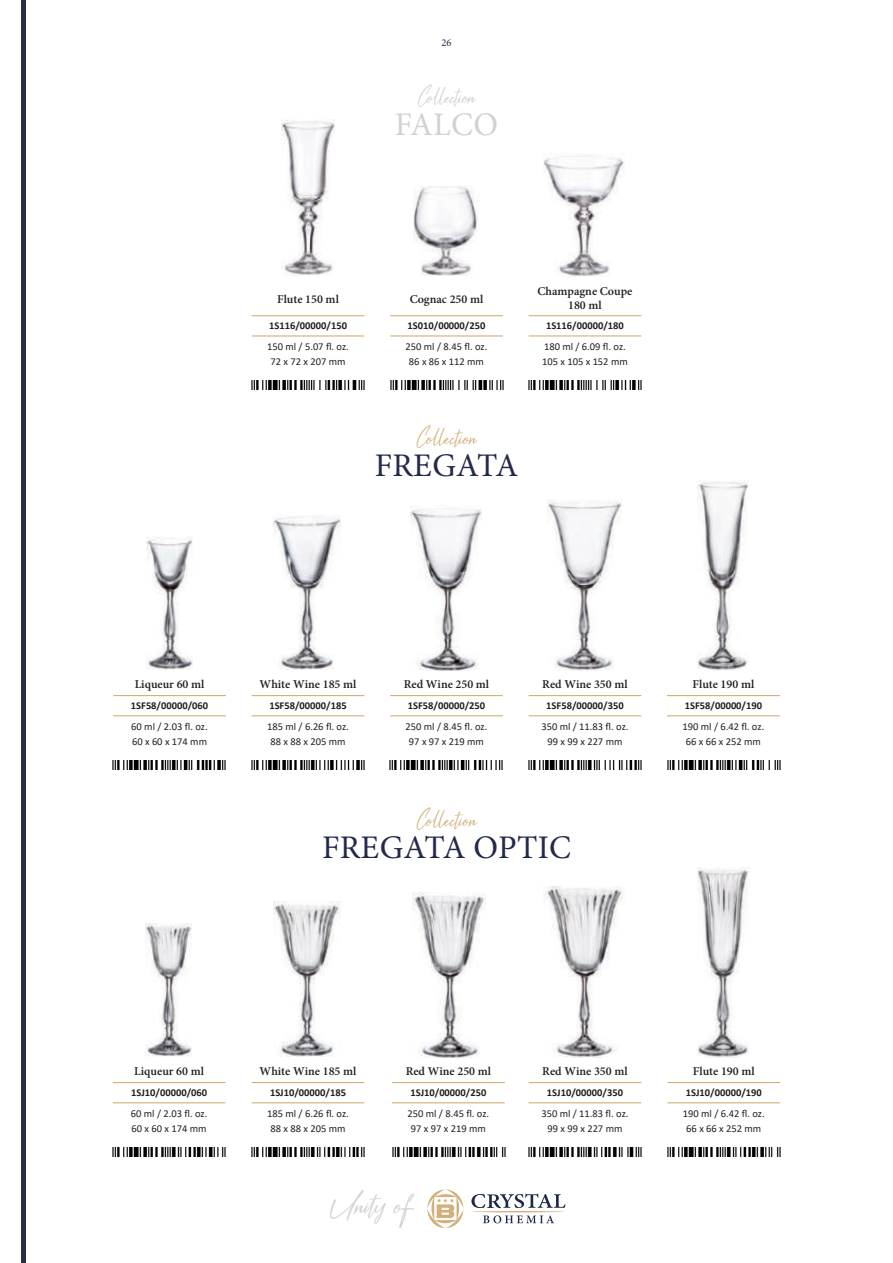
<style>
.page{position:relative;width:893px;height:1263px;background:#fff}
.page>*{position:absolute;margin:0;border:0;box-sizing:border-box;transform-origin:0 0}
.t1{font:40.35px "Black Pen";color:#d1d2d4}
.t2{font:33px "Minion Pro";letter-spacing:.01em;color:#22294b}
.t3{font:33px "Minion Pro";letter-spacing:.005em;color:#d1d2d4}
.t4{font:30px "Black Pen";color:#d2b07b}
.t5{font:30px "Black Pen";letter-spacing:-.01em;color:#d1d2d4}
.t6{font:600 12px/14.4px "Minion Pro";color:#231f20;text-align:center}
.t7{font:10.5px/14.7px "Calibri";color:#231f20;text-align:center}
.t8{font:700 10.5px "Calibri";color:#231f20}
.t9{font:10.5px "Minion Pro";color:#22294b}
</style>
<div class="page">
<svg style="left:427px;top:1189px;width:36px;height:39px"></svg>
<svg style="left:471px;top:1194px;width:94px;height:29px"></svg>
<hr style="left:22px;top:0;width:4px;height:1263px;background:#2b2b4a">
<img style="left:413px;top:186px;width:64px;height:89px">
<hr style="left:390px;top:315px;width:113px;height:1px;background:#d2b07b">
<hr style="left:390px;top:335px;width:113px;height:2px;background:#d2b07b">
<img style="left:281px;top:120px;width:54px;height:155px">
<hr style="left:252px;top:315px;width:112px;height:1px;background:#d2b07b">
<hr style="left:252px;top:335px;width:112px;height:2px;background:#d2b07b">
<img style="left:544px;top:155px;width:80px;height:121px">
<hr style="left:529px;top:315px;width:112px;height:1px;background:#d2b07b">
<hr style="left:529px;top:335px;width:112px;height:1px;background:#d2b07b">
<img style="left:528px;top:381px;width:113px;height:9px">
<img style="left:390px;top:381px;width:113px;height:9px">
<img style="left:252px;top:381px;width:113px;height:9px">
<img style="left:411px;top:508px;width:70px;height:162px">
<hr style="left:390px;top:695px;width:113px;height:1px;background:#d2b07b">
<hr style="left:390px;top:715px;width:113px;height:1px;background:#d2b07b">
<img style="left:548px;top:499px;width:74px;height:171px">
<hr style="left:529px;top:695px;width:112px;height:1px;background:#d2b07b">
<hr style="left:529px;top:715px;width:112px;height:1px;background:#d2b07b">
<img style="left:274px;top:516px;width:67px;height:153px">
<hr style="left:252px;top:695px;width:112px;height:1px;background:#d2b07b">
<hr style="left:252px;top:715px;width:112px;height:1px;background:#d2b07b">
<img style="left:146px;top:536px;width:46px;height:133px">
<hr style="left:113px;top:695px;width:113px;height:1px;background:#d2b07b">
<hr style="left:113px;top:715px;width:113px;height:1px;background:#d2b07b">
<img style="left:697px;top:481px;width:52px;height:189px">
<hr style="left:667px;top:695px;width:113px;height:1px;background:#d2b07b">
<hr style="left:667px;top:715px;width:113px;height:1px;background:#d2b07b">
<img style="left:667px;top:760px;width:113px;height:10px">
<img style="left:529px;top:760px;width:113px;height:10px">
<img style="left:390px;top:760px;width:113px;height:10px">
<img style="left:252px;top:760px;width:113px;height:10px">
<img style="left:113px;top:760px;width:113px;height:10px">
<img style="left:146px;top:923px;width:46px;height:133px">
<hr style="left:113px;top:1082px;width:112px;height:1px;background:#d2b07b">
<hr style="left:113px;top:1102px;width:112px;height:1px;background:#d2b07b">
<img style="left:113px;top:1147px;width:113px;height:9px">
<img style="left:274px;top:901px;width:67px;height:155px">
<hr style="left:252px;top:1082px;width:112px;height:1px;background:#d2b07b">
<hr style="left:252px;top:1102px;width:112px;height:1px;background:#d2b07b">
<img style="left:252px;top:1147px;width:113px;height:9px">
<img style="left:413px;top:892px;width:72px;height:165px">
<hr style="left:392px;top:1082px;width:113px;height:1px;background:#d2b07b">
<hr style="left:392px;top:1102px;width:113px;height:1px;background:#d2b07b">
<img style="left:392px;top:1147px;width:113px;height:9px">
<img style="left:543px;top:886px;width:80px;height:171px">
<hr style="left:529px;top:1082px;width:112px;height:1px;background:#d2b07b">
<hr style="left:529px;top:1102px;width:112px;height:1px;background:#d2b07b">
<img style="left:529px;top:1147px;width:113px;height:9px">
<img style="left:698px;top:868px;width:51px;height:189px">
<hr style="left:667px;top:1082px;width:113px;height:1px;background:#d2b07b">
<hr style="left:667px;top:1102px;width:113px;height:1px;background:#d2b07b">
<img style="left:667px;top:1147px;width:114px;height:9px">
<p class="t9" style="left:441px;top:39px;width:12px">26</p>
<h3 class="t5" style="left:418px;top:84px;width:59px">Collection</h3>
<h2 class="t3" style="left:395px;top:111px;width:105px">FALCO</h2>
<p class="t6" style="left:277px;top:293px;width:63px">Flute 150 ml</p>
<p class="t8" style="left:269px;top:321px;width:79px">1S116/00000/150</p>
<p class="t7" style="left:267px;top:339px;width:83px">150 ml / 5.07 fl. oz.<br>72 x 72 x 207 mm</p>
<p class="t6" style="left:410px;top:293px;width:75px">Cognac 250 ml</p>
<p class="t8" style="left:408px;top:321px;width:79px">1S010/00000/250</p>
<p class="t7" style="left:406px;top:339px;width:83px">250 ml / 8.45 fl. oz.<br>86 x 86 x 112 mm</p>
<p class="t6" style="left:537px;top:285px;width:96px">Champagne Coupe<br>180 ml</p>
<p class="t8" style="left:546px;top:321px;width:79px">1S116/00000/180</p>
<p class="t7" style="left:542px;top:339px;width:87px;text-align:left">180 ml / 6.09 fl. oz.<br>105 x 105 x 152 mm</p>
<h3 class="t4" style="left:417px;top:426px;width:61px">Collection</h3>
<h2 class="t2" style="left:375px;top:453px;width:145px">FREGATA</h2>
<p class="t6" style="left:135px;top:678px;width:71px">Liqueur 60 ml</p>
<p class="t8" style="left:131px;top:701px;width:79px">1SF58/00000/060</p>
<p class="t7" style="left:131px;top:719px;width:78px;text-align:left">60 ml / 2.03 fl. oz.<br>60 x 60 x 174 mm</p>
<p class="t6" style="left:260px;top:678px;width:98px">White Wine 185 ml</p>
<p class="t8" style="left:269px;top:701px;width:79px">1SF58/00000/185</p>
<p class="t7" style="left:267px;top:719px;width:83px">185 ml / 6.26 fl. oz.<br>88 x 88 x 205 mm</p>
<p class="t6" style="left:404px;top:678px;width:87px">Red Wine 250 ml</p>
<p class="t8" style="left:408px;top:701px;width:79px">1SF58/00000/250</p>
<p class="t7" style="left:406px;top:719px;width:83px">250 ml / 8.45 fl. oz.<br>97 x 97 x 219 mm</p>
<h3 class="t4" style="left:417px;top:807px;width:61px">Collection</h3>
<p class="t6" style="left:542px;top:678px;width:87px">Red Wine 350 ml</p>
<p class="t8" style="left:546px;top:701px;width:79px">1SF58/00000/350</p>
<p class="t7" style="left:541px;top:719px;width:89px">350 ml / 11.83 fl. oz.<br>99 x 99 x 227 mm</p>
<h2 class="t2" style="left:322px;top:834px;width:250px">FREGATA OPTIC</h2>
<p class="t6" style="left:693px;top:678px;width:63px">Flute 190 ml</p>
<p class="t8" style="left:685px;top:701px;width:79px">1SF58/00000/190</p>
<p class="t7" style="left:682px;top:719px;width:83px">190 ml / 6.42 fl. oz.<br>66 x 66 x 252 mm</p>
<p class="t6" style="left:134px;top:1065px;width:71px">Liqueur 60 ml</p>
<p class="t8" style="left:131px;top:1088px;width:78px">1SJ10/00000/060</p>
<p class="t7" style="left:131px;top:1106px;width:78px;text-align:left">60 ml / 2.03 fl. oz.<br>60 x 60 x 174 mm</p>
<p class="t6" style="left:260px;top:1065px;width:98px">White Wine 185 ml</p>
<p class="t8" style="left:270px;top:1088px;width:78px">1SJ10/00000/185</p>
<p class="t7" style="left:267px;top:1106px;width:83px">185 ml / 6.26 fl. oz.<br>88 x 88 x 205 mm</p>
<p class="t6" style="left:406px;top:1065px;width:87px">Red Wine 250 ml</p>
<p class="t8" style="left:410px;top:1088px;width:78px">1SJ10/00000/250</p>
<p class="t7" style="left:407px;top:1106px;width:83px">250 ml / 8.45 fl. oz.<br>97 x 97 x 219 mm</p>
<h1 class="t1" style="left:330px;top:1188px;width:85px">Unity of</h1>
<p class="t6" style="left:542px;top:1065px;width:87px">Red Wine 350 ml</p>
<p class="t8" style="left:547px;top:1088px;width:78px">1SJ10/00000/350</p>
<p class="t7" style="left:541px;top:1106px;width:89px">350 ml / 11.83 fl. oz.<br>99 x 99 x 227 mm</p>
<p class="t6" style="left:693px;top:1065px;width:63px">Flute 190 ml</p>
<p class="t8" style="left:686px;top:1088px;width:78px">1SJ10/00000/190</p>
<p class="t7" style="left:683px;top:1106px;width:83px">190 ml / 6.42 fl. oz.<br>66 x 66 x 252 mm</p>
</div>
